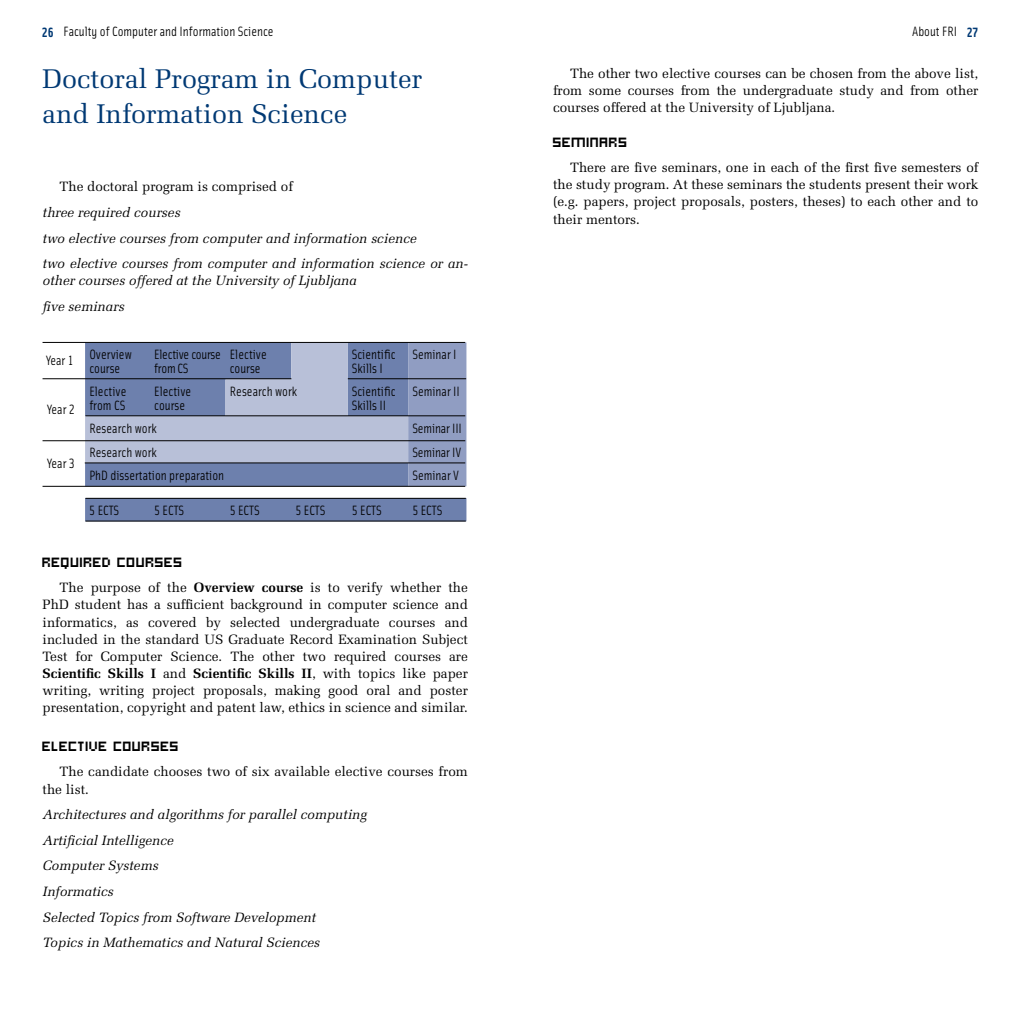
<style>
.page{position:relative;width:1021px;height:1021px;background:#fff}
.page>*{position:absolute;margin:0;border:0;box-sizing:border-box;transform-origin:0 0}
.t1{font:27px/34.2px "INN Melior";color:#003974}
.t2{font:15px "INN Hooge 0555";color:#000}
.t3{font:13.5px/17.1px "INN Melior";color:#000;text-align:justify}
.t4{font:italic 13.5px/25.7px "INN Melior";color:#000}
.t5{font:13.5px/13.5px "INN Solex Lining";color:#000}
.t6{font:13.5px/13.5px "INN Solex Lining";letter-spacing:-.02em;color:#000}
.s1{font-weight:700;color:#003974}
.s2{font-weight:700}
</style>
<div class="page">
<svg style="left:85px;top:486px;width:381px;height:34px;fill:#6d80ad"></svg>
<svg style="left:85px;top:342px;width:381px;height:144px"></svg>
<hr style="left:43px;top:342px;width:422px;height:1px;background:#000">
<hr style="left:43px;top:378px;width:248px;height:1px;background:#000">
<hr style="left:85px;top:415px;width:380px;height:1px;background:#000">
<hr style="left:43px;top:440px;width:422px;height:1px;background:#000">
<hr style="left:85px;top:462px;width:380px;height:1px;background:#000">
<hr style="left:43px;top:486px;width:422px;height:1px;background:#000">
<hr style="left:85px;top:498px;width:381px;height:1px;background:#000">
<hr style="left:85px;top:520px;width:381px;height:1px;background:#000">
<hr style="left:348px;top:378px;width:118px;height:1px;background:#000">
<p class="t5" style="left:42px;top:24px;width:233px"><span class="s1">26</span> Faculty of Computer and Information Science</p>
<p class="t5" style="left:912px;top:24px;width:68px">About FRI <span class="s1">27</span></p>
<h1 class="t1" style="left:43px;top:62px;width:381px">Doctoral Program in Computer and Information Science</h1>
<p class="t3" style="left:553px;top:65px;width:427px;text-indent:17px">The other two elective courses can be chosen from the above list, from some courses from the undergraduate study and from other courses offered at the University of Ljubljana.</p>
<p class="t2" style="left:553px;top:132px;width:20px">SEMINARS</p>
<p class="t3" style="left:553px;top:159px;width:427px;text-indent:17px">There are five seminars, one in each of the first five semesters of the study program. At these seminars the students present their work (e.g. papers, project proposals, posters, theses) to each other and to their mentors.</p>
<p class="t3" style="left:60px;top:178px;width:235px">The doctoral program is comprised of</p>
<p class="t4" style="left:43px;top:199px;width:427px">three required courses<br>two elective courses from computer and information science<br>two elective courses from computer and information science or an-</p>
<p class="t4" style="left:43px;top:268px;width:316px">other courses offered at the University of Ljubljana five seminars</p>
<p class="t5" style="left:89px;top:347px;width:44px">Overview course</p>
<p class="t6" style="left:154px;top:347px;width:68px">Elective course from CS</p>
<p class="t5" style="left:230px;top:347px;width:39px">Elective course</p>
<p class="t5" style="left:352px;top:347px;width:45px">Scientific<br>Skills I</p>
<p class="t5" style="left:412px;top:347px;width:46px">Seminar I</p>
<p class="t5" style="left:89px;top:384px;width:39px">Elective from CS</p>
<p class="t5" style="left:154px;top:384px;width:39px">Elective course</p>
<p class="t5" style="left:230px;top:384px;width:69px">Research work</p>
<p class="t5" style="left:352px;top:384px;width:45px">Scientific<br>Skills II</p>
<p class="t5" style="left:412px;top:384px;width:49px">Seminar II</p>
<p class="t5" style="left:89px;top:421px;width:69px">Research work</p>
<p class="t5" style="left:412px;top:421px;width:51px">Seminar III</p>
<p class="t5" style="left:89px;top:444px;width:69px">Research work</p>
<p class="t5" style="left:412px;top:444px;width:50px">Seminar IV</p>
<p class="t5" style="left:89px;top:468px;width:136px">PhD dissertation preparation</p>
<p class="t5" style="left:412px;top:468px;width:48px">Seminar V</p>
<p class="t5" style="left:89px;top:503px;width:31px">5 ECTS</p>
<p class="t5" style="left:154px;top:503px;width:31px">5 ECTS</p>
<p class="t5" style="left:230px;top:503px;width:31px">5 ECTS</p>
<p class="t5" style="left:295px;top:503px;width:31px">5 ECTS</p>
<p class="t5" style="left:352px;top:503px;width:31px">5 ECTS</p>
<p class="t5" style="left:412px;top:503px;width:31px">5 ECTS</p>
<p class="t5" style="left:46px;top:353px;width:30px">Year 1</p>
<p class="t5" style="left:47px;top:401px;width:30px">Year 2</p>
<p class="t5" style="left:47px;top:456px;width:30px">Year 3</p>
<p class="t2" style="left:43px;top:551px;width:37px">REQUIRED</p>
<p class="t2" style="left:118px;top:551px;width:11px">COURSES</p>
<p class="t3" style="left:43px;top:579px;width:427px;text-indent:17px">The purpose of the <span class="s2">Overview course</span> is to verify whether the PhD student has a sufficient background in computer science and informatics, as covered by selected undergraduate courses and included in the standard US Graduate Record Examination Subject Test for Computer Science. The other two required courses are <span class="s2">Scientific Skills I</span> and <span class="s2">Scientific Skills II</span>, with topics like paper writing, writing project proposals, making good oral and poster presentation, copyright and patent law, ethics in science and similar.</p>
<p class="t2" style="left:43px;top:735px;width:19px">ELECTIVE</p>
<p class="t2" style="left:114px;top:735px;width:11px">COURSES</p>
<p class="t3" style="left:43px;top:763px;width:427px;text-indent:17px">The candidate chooses two of six available elective courses from the list.</p>
<p class="t4" style="left:43px;top:801px;width:326px">Architectures and algorithms for parallel computing Artificial Intelligence<br>Computer Systems<br>Informatics<br>Selected Topics from Software Development<br>Topics in Mathematics and Natural Sciences</p>
</div>
